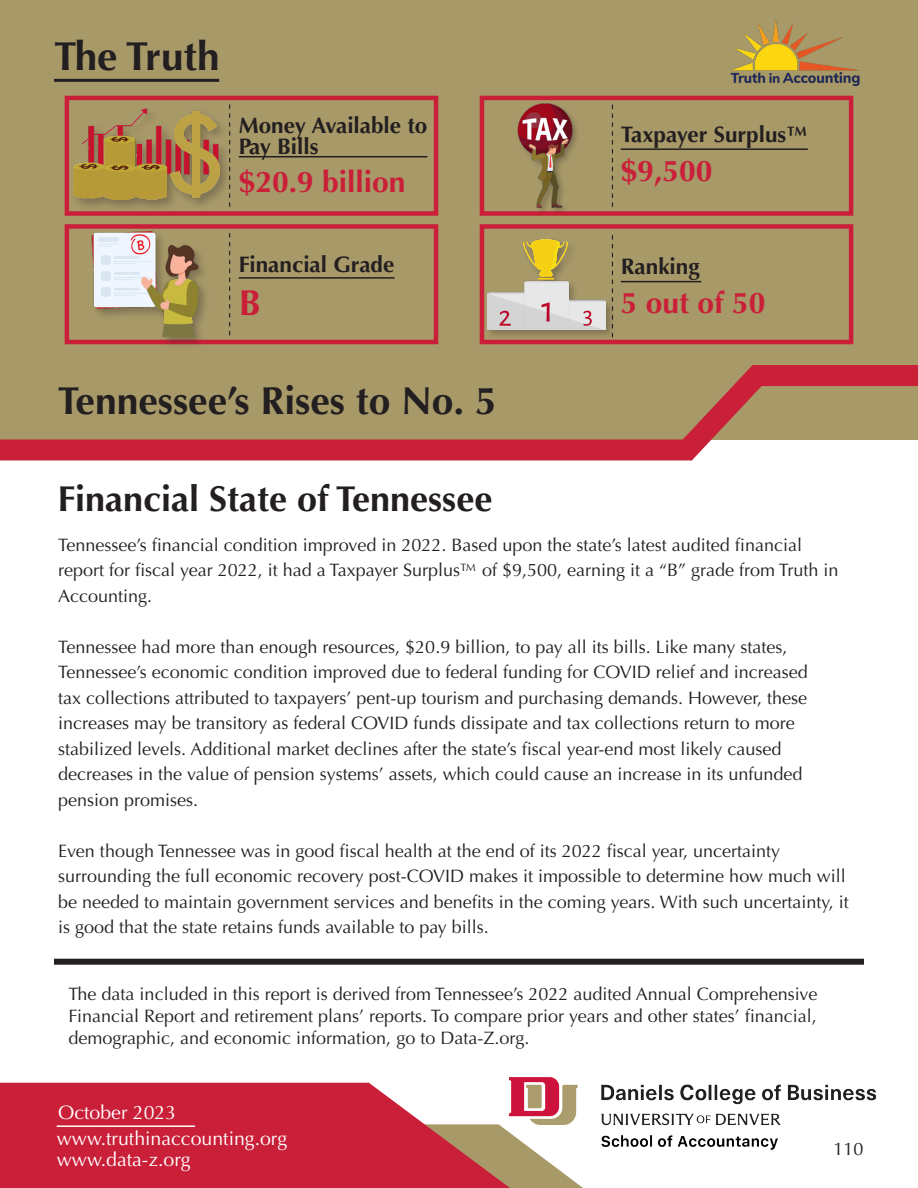
<style>
.page{position:relative;width:918px;height:1188px;background:#fff}
.page>*{position:absolute;margin:0;border:0;box-sizing:border-box;transform-origin:0 0}
.t1{font:700 40.5px "Optima";color:#231f20}
.t2{font:700 39px "Optima";color:#231f20}
.t3{font:700 36px "Optima";color:#231f20}
.t4{font:700 36px "Optima";color:#ca1f38}
.t5{font:700 30px "Optima";color:#ca1f38}
.t6{font:700 22.5px/21px "Optima";color:#231f20}
.t7{font:19.5px "Optima";color:#fff}
.t8{font:18px/25.5px "Optima";color:#231f20}
</style>
<div class="page">
<div style="left:0;top:0;width:918px;height:440px;background:#a89969"></div>
<div style="left:480px;top:224px;width:373px;height:120px;background:#a89969;border:4px solid #ca1f38"></div>
<div style="left:65px;top:224px;width:373px;height:120px;background:#a89969;border:4px solid #ca1f38"></div>
<div style="left:480px;top:96px;width:373px;height:120px;background:#a89969;border:4px solid #ca1f38"></div>
<div style="left:65px;top:96px;width:373px;height:120px;background:#a89969;border:4px solid #ca1f38"></div>
<div style="left:90px;top:230px;width:120px;height:119px;background:#231f20;opacity:.3"></div>
<img style="left:90px;top:232px;width:116px;height:105px">
<div style="left:516px;top:102px;width:64px;height:113px;background:#231f20;opacity:.3"></div>
<img style="left:515px;top:99px;width:58px;height:112px">
<div style="left:753px;top:365px;width:165px;height:21px;background:#ca1f38"></div>
<svg style="left:654px;top:343px;width:136px;height:118px"></svg>
<div style="left:0;top:439px;width:692px;height:21px;background:#ca1f38"></div>
<img style="left:730px;top:20px;width:130px;height:66px">
<svg style="left:510px;top:1156px;width:73px;height:32px"></svg>
<svg style="left:0;top:1083px;width:510px;height:105px;background:#cc384b"></svg>
<img style="left:509px;top:1077px;width:368px;height:79px">
<hr style="left:57px;top:1125px;width:138px;height:2px;background:#fff">
<div style="left:54px;top:959px;width:810px;height:6px;background:#231f20"></div>
<div style="left:71px;top:106px;width:161px;height:106px;background:#231f20;opacity:.3"></div>
<img style="left:74px;top:108px;width:146px;height:92px">
<div style="left:486px;top:238px;width:130px;height:101px;background:#231f20;opacity:.3"></div>
<img style="left:488px;top:240px;width:118px;height:89px">
<hr style="left:239px;top:156px;width:188px;height:1px;background:#231f20">
<hr style="left:239px;top:277px;width:156px;height:2px;background:#231f20">
<hr style="left:621px;top:148px;width:187px;height:2px;background:#231f20">
<hr style="left:621px;top:281px;width:80px;height:1px;background:#231f20">
<svg style="left:229px;top:104px;width:1px;height:103px"></svg>
<hr style="left:54px;top:79px;width:165px;height:3px;background:#231f20">
<svg style="left:612px;top:105px;width:1px;height:102px"></svg>
<svg style="left:229px;top:233px;width:1px;height:102px"></svg>
<svg style="left:612px;top:235px;width:1px;height:102px"></svg>
<p class="t1" style="left:54px;top:33px;width:167px">The Truth</p>
<p class="t6" style="left:239px;top:115px;width:190px">Money Available to<br>Pay Bills</p>
<p class="t6" style="left:621px;top:124px;width:189px">Taxpayer Surplus™</p>
<p class="t5" style="left:239px;top:164px;width:168px">$20.9 billion</p>
<p class="t5" style="left:621px;top:153px;width:93px">$9,500</p>
<p class="t6" style="left:239px;top:255px;width:157px">Financial Grade</p>
<p class="t6" style="left:621px;top:256px;width:80px">Ranking</p>
<p class="t4" style="left:239px;top:282px;width:23px">B</p>
<p class="t5" style="left:621px;top:285px;width:146px">5 out of 50</p>
<p class="t2" style="left:58px;top:378px;width:441px">Tennessee’s Rises to No. 5</p>
<p class="t3" style="left:58px;top:478px;width:436px">Financial State of Tennessee</p>
<p class="t8" style="left:58px;top:532px;width:782px">Tennessee’s financial condition improved in 2022. Based upon the state’s latest audited financial report for fiscal year 2022, it had a Taxpayer Surplus™ of $9,500, earning it a “B” grade from Truth in<br>Accounting.</p>
<p class="t8" style="left:58px;top:634px;width:751px">Tennessee had more than enough resources, $20.9 billion, to pay all its bills. Like many states, Tennessee’s economic condition improved due to federal funding for COVID relief and increased tax collections attributed to taxpayers’ pent-up tourism and purchasing demands. However, these increases may be transitory as federal COVID funds dissipate and tax collections return to more stabilized levels. Additional market declines after the state’s fiscal year-end most likely caused decreases in the value of pension systems’ assets, which could cause an increase in its unfunded pension promises.</p>
<p class="t8" style="left:58px;top:838px;width:792px">Even though Tennessee was in good fiscal health at the end of its 2022 fiscal year, uncertainty surrounding the full economic recovery post-COVID makes it impossible to determine how much will be needed to maintain government services and benefits in the coming years. With such uncertainty, it is good that the state retains funds available to pay bills.</p>
<p class="t8" style="left:68px;top:984px;width:750px;line-height:21.6px;text-align:justify">The data included in this report is derived from Tennessee’s 2022 audited Annual Comprehensive Financial Report and retirement plans’ reports. To compare prior years and other states’ financial, demographic, and economic information, go to Data-Z.org.</p>
<p class="t7" style="left:58px;top:1101px;width:120px">October 2023</p>
<p class="t7" style="left:57px;top:1127px;width:232px">www.truthinaccounting.org</p>
<p class="t7" style="left:57px;top:1148px;width:136px">www.data-z.org</p>
<p class="t8" style="left:834px;top:1136px;width:32px">110</p>
</div>
